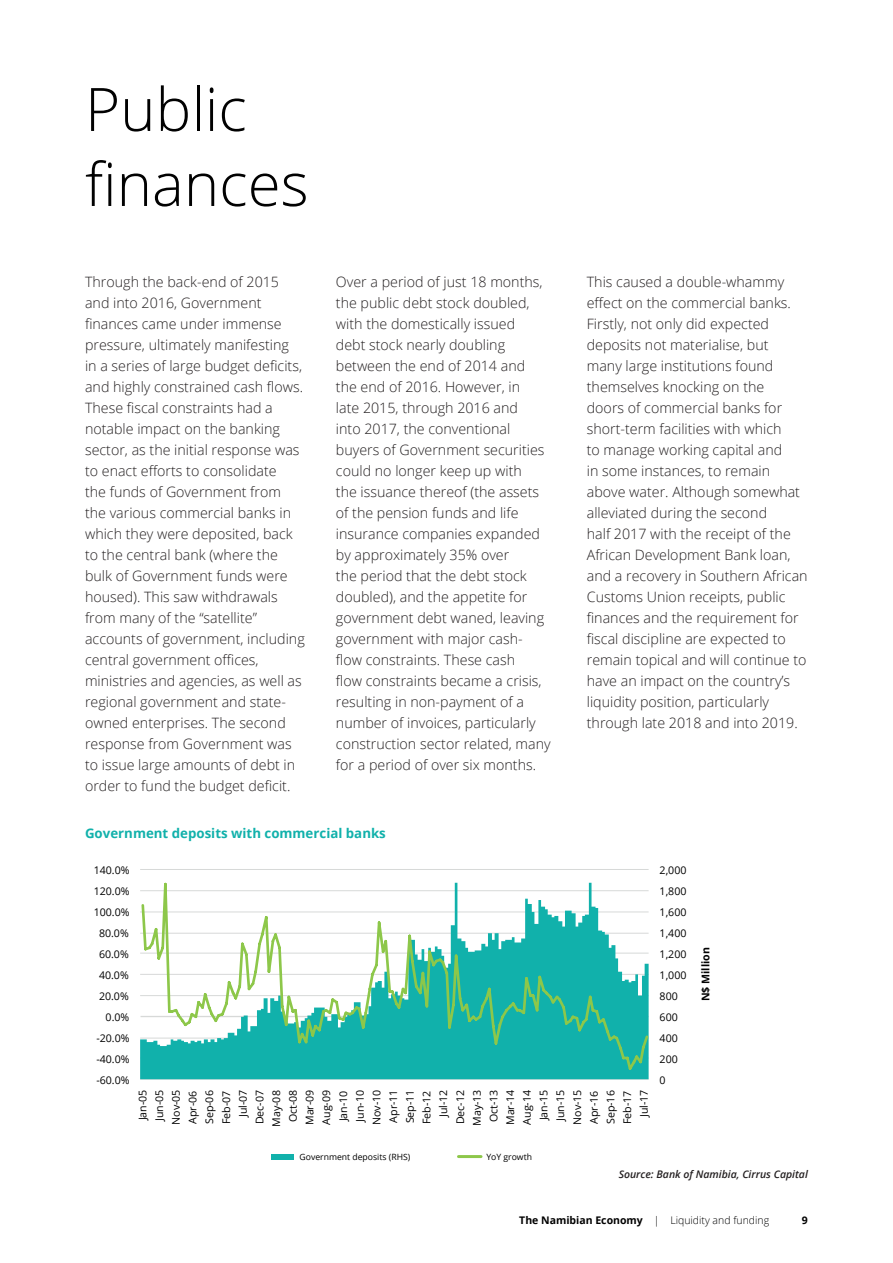
<style>
.page{position:relative;width:893px;height:1263px;background:#fff}
.page>*{position:absolute;margin:0;border:0;box-sizing:border-box;transform-origin:0 0}
.Main_Heading{font:300 60px/75px "Open Sans";color:#010101}
.Quote_pullout_small{font:300 14.25px/21px "Open Sans";color:#231f20}
.Body_copy{font:300 14.25px/21px "Open Sans";color:#231f20}
.t1{font:700 13.35px "Open Sans";color:#11b1ab}
.t2{font:10.65px/16.6px "Open Sans";color:#010101;text-align:right}
.t3{font:700 10.65px "Open Sans";color:#010101}
.t4{font:300 10.5px "Open Sans";color:#010101}
.t5{font:italic 600 10.5px "Open Sans";color:#231f20}
.t6{font:700 10.5px "Open Sans";color:#010101}
.t7{font:8.7px "Open Sans";color:#000001}
.s1{font-weight:700}
</style>
<div class="page">
<hr style="left:140px;top:1079px;width:509px;height:1px;background:#d7d9d8">
<hr style="left:140px;top:869px;width:509px;height:1px;background:#d7d9d8">
<div style="left:140px;top:1072px;width:509px;height:7px;background:#11b1ab"></div>
<svg style="left:140px;top:882px;width:509px;height:190px"></svg>
<div style="left:272px;top:1154px;width:22px;height:5px;background:#11b1ab"></div>
<hr style="left:458px;top:1155px;width:23px;height:3px;background:#8dc74a">
<p class="Main_Heading" style="left:85px;top:70px;width:225px">Public finances</p>
<p class="Body_copy" style="left:85px;top:271px;width:221px">Through the back-end of 2015 and into 2016, Government finances came under immense pressure, ultimately manifesting<br>in a series of large budget deficits, and highly constrained cash flows.<br>These fiscal constraints had a notable impact on the banking sector, as the initial response was to enact efforts to consolidate<br>the funds of Government from the various commercial banks in which they were deposited, back to the central bank (where the bulk of Government funds were housed). This saw withdrawals from many of the “satellite” accounts of government, including central government offices, ministries and agencies, as well as regional government and state&shy;owned enterprises. The second response from Government was to issue large amounts of debt in order to fund the budget deficit.</p>
<p class="Quote_pullout_small" style="left:336px;top:271px;width:216px">Over a period of just 18 months, the public debt stock doubled, with the domestically issued<br>debt stock nearly doubling between the end of 2014 and<br>the end of 2016. However, in<br>late 2015, through 2016 and<br>into 2017, the conventional buyers of Government securities could no longer keep up with<br>the issuance thereof (the assets of the pension funds and life insurance companies expanded by approximately 35% over<br>the period that the debt stock doubled), and the appetite for government debt waned, leaving government with major cash&shy;flow constraints. These cash<br>flow constraints became a crisis, resulting in non-payment of a number of invoices, particularly construction sector related, many for a period of over six months.</p>
<p class="Quote_pullout_small" style="left:587px;top:271px;width:222px">This caused a double-whammy effect on the commercial banks.<br>Firstly, not only did expected deposits not materialise, but<br>many large institutions found themselves knocking on the<br>doors of commercial banks for short-term facilities with which<br>to manage working capital and<br>in some instances, to remain above water. Although somewhat alleviated during the second<br>half 2017 with the receipt of the<br>African Development Bank loan, and a recovery in Southern African<br>Customs Union receipts, public finances and the requirement for fiscal discipline are expected to remain topical and will continue to have an impact on the country’s liquidity position, particularly through late 2018 and into 2019.</p>
<p class="t1" style="left:85px;top:824px;width:302px">Government deposits with commercial banks</p>
<p class="t2" style="left:94px;top:862px;width:37px">140.0%</p>
<p class="t2" style="left:660px;top:862px;width:28px">2,000</p>
<p class="t2" style="left:94px;top:883px;width:37px">120.0%</p>
<p class="t2" style="left:660px;top:883px;width:28px">1,800</p>
<p class="t2" style="left:94px;top:904px;width:37px">100.0%</p>
<p class="t2" style="left:660px;top:904px;width:28px">1,600</p>
<p class="t2" style="left:99px;top:925px;width:31px">80.0%</p>
<p class="t2" style="left:660px;top:924px;width:28px">1,400</p>
<p class="t2" style="left:99px;top:945px;width:31px">60.0%</p>
<p class="t2" style="left:99px;top:966px;width:31px">40.0%</p>
<p class="t2" style="left:99px;top:987px;width:31px">20.0%</p>
<p class="t2" style="left:660px;top:945px;width:28px">1,200</p>
<p class="t2" style="left:660px;top:966px;width:28px">1,000</p>
<p class="t2" style="left:660px;top:987px;width:20px">800</p>
<p class="t3" style="left:698px;top:1001px;width:55px;rotate:-90deg">N$ Million</p>
<p class="t2" style="left:106px;top:1008px;width:25px">0.0%</p>
<p class="t2" style="left:660px;top:1008px;width:20px">600</p>
<p class="t2" style="left:96px;top:1029px;width:35px">-20.0%</p>
<p class="t2" style="left:660px;top:1029px;width:20px">400</p>
<p class="t2" style="left:96px;top:1050px;width:35px">-40.0%</p>
<p class="t2" style="left:660px;top:1050px;width:20px">200</p>
<p class="t2" style="left:96px;top:1071px;width:35px">-60.0%</p>
<p class="t2" style="left:660px;top:1071px;width:8px">0</p>
<p class="t2" style="left:134px;top:1127px;width:39px;rotate:-90deg">Jan-05<br>Jun-05<br>Nov-05<br>Apr-06<br>Sep-06<br>Feb-07<br>Jul-07<br>Dec-07<br>May-08<br>Oct-08<br>Mar-09<br>Aug-09<br>Jan-10<br>Jun-10<br>Nov-10<br>Apr-11<br>Sep-11<br>Feb-12<br>Jul-12<br>Dec-12<br>May-13<br>Oct-13<br>Mar-14<br>Aug-14<br>Jan-15<br>Jun-15<br>Nov-15<br>Apr-16<br>Sep-16<br>Feb-17<br>Jul-17</p>
<p class="t7" style="left:300px;top:1151px;width:112px">Government deposits (RHS)</p>
<p class="t7" style="left:486px;top:1151px;width:47px">YoY growth</p>
<p class="t5" style="left:619px;top:1167px;width:191px">Source: Bank of Namibia, Cirrus Capital</p>
<p class="t4" style="left:519px;top:1213px;width:251px"><span class="s1">The Namibian Economy</span> | Liquidity and funding</p>
<p class="t6" style="left:802px;top:1213px;width:7px">9</p>
</div>
